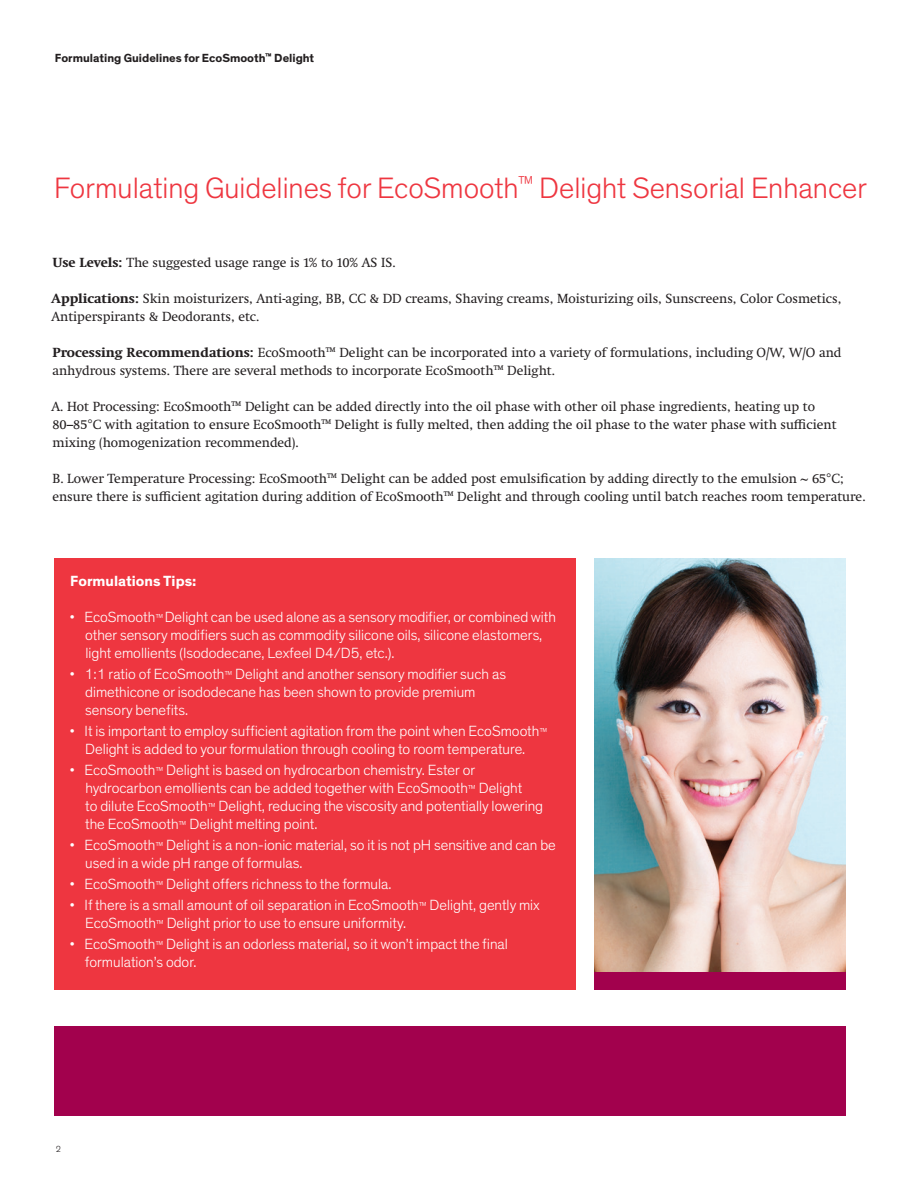
<style>
.page{position:relative;width:918px;height:1188px;background:#fff}
.page>*{position:absolute;margin:0;border:0;box-sizing:border-box;transform-origin:0 0}
.t1{font:300 30px "Dow Corporate";color:#ee3640}
.t2{font:300 15px/18px "Dow Corporate";color:#fff}
.t3{font:700 15px "Dow Corporate";color:#fff}
.t4{font:13.5px/18px "Swift Neue LT Pro";color:#231f20}
.t5{font:700 12px "Dow Corporate";color:#231f20}
.t6{font:300 9px "Dow Corporate";color:#231f20}
.s1{font-weight:700}
.s2{font-size:8.7px}
</style>
<div class="page">
<div style="left:54px;top:558px;width:522px;height:432px;background:#ee3640"></div>
<div style="left:55px;top:1026px;width:791px;height:90px;background:#a2014d"></div>
<img style="left:594px;top:558px;width:252px;height:414px">
<div style="left:594px;top:972px;width:252px;height:18px;background:#a2014d"></div>
<p class="t5" style="left:55px;top:51px;width:261px">Formulating Guidelines for EcoSmooth<sup>™</sup> Delight</p>
<h1 class="t1" style="left:54px;top:170px;width:814px">Formulating Guidelines for EcoSmooth<sup>™</sup> Delight Sensorial Enhancer</h1>
<p class="t4" style="left:53px;top:254px;width:344px"><span class="s1">Use Levels:</span> The suggested usage range is 1% to 10% AS IS.</p>
<p class="t4" style="left:51px;top:290px;width:792px"><span class="s1">Applications:</span> Skin moisturizers, Anti-aging, BB, CC &amp; DD creams, Shaving creams, Moisturizing oils, Sunscreens, Color Cosmetics,<br>Antiperspirants &amp; Deodorants, etc.</p>
<p class="t4" style="left:52px;top:344px;width:791px"><span class="s1">Processing Recommendations:</span> EcoSmooth™ Delight can be incorporated into a variety of formulations, including O/W, W/O and anhydrous systems. There are several methods to incorporate EcoSmooth™ Delight.</p>
<p class="t4" style="left:51px;top:398px;width:787px">A. Hot Processing: EcoSmooth™ Delight can be added directly into the oil phase with other oil phase ingredients, heating up to<br>80–85°C with agitation to ensure EcoSmooth™ Delight is fully melted, then adding the oil phase to the water phase with sufficient mixing (homogenization recommended).</p>
<p class="t4" style="left:52px;top:470px;width:815px">B. Lower Temperature Processing: EcoSmooth™ Delight can be added post emulsification by adding directly to the emulsion ~ 65°C; ensure there is sufficient agitation during addition of EcoSmooth™ Delight and through cooling until batch reaches room temperature.</p>
<p class="t3" style="left:70px;top:572px;width:128px">Formulations Tips:</p>
<p class="t2" style="left:85px;top:608px;width:472px;text-indent:-16px">• EcoSmooth<span class="s2">™</span> Delight can be used alone as a sensory modifier, or combined with other sensory modifiers such as commodity silicone oils, silicone elastomers, light emollients (Isododecane, Lexfeel D4/D5, etc.).</p>
<p class="t2" style="left:85px;top:665px;width:422px;text-indent:-16px">• 1:1 ratio of EcoSmooth<span class="s2">™</span> Delight and another sensory modifier such as dimethicone or isododecane has been shown to provide premium sensory benefits.</p>
<p class="t2" style="left:70px;top:722px;width:479px;text-align:center">• It is important to employ sufficient agitation from the point when EcoSmooth<span class="s2">™<br></span>Delight is added to your formulation through cooling to room temperature.</p>
<p class="t2" style="left:85px;top:761px;width:459px;text-indent:-16px">• EcoSmooth<span class="s2">™</span> Delight is based on hydrocarbon chemistry. Ester or hydrocarbon emollients can be added together with EcoSmooth<span class="s2">™</span> Delight<br>to dilute EcoSmooth<span class="s2">™</span> Delight, reducing the viscosity and potentially lowering the EcoSmooth<span class="s2">™</span> Delight melting point.</p>
<p class="t2" style="left:85px;top:836px;width:472px;text-indent:-16px">• EcoSmooth<span class="s2">™</span> Delight is a non-ionic material, so it is not pH sensitive and can be used in a wide pH range of formulas.</p>
<p class="t2" style="left:70px;top:875px;width:323px">• EcoSmooth<span class="s2">™</span> Delight offers richness to the formula.</p>
<p class="t2" style="left:85px;top:896px;width:456px;text-indent:-16px">• If there is a small amount of oil separation in EcoSmooth<span class="s2">™</span> Delight, gently mix<br>EcoSmooth<span class="s2">™</span> Delight prior to use to ensure uniformity.</p>
<p class="t2" style="left:85px;top:935px;width:425px;text-indent:-15px">• EcoSmooth<span class="s2">™</span> Delight is an odorless material, so it won’t impact the final formulation’s odor.</p>
<p class="t6" style="left:56px;top:1144px;width:7px">2</p>
</div>
